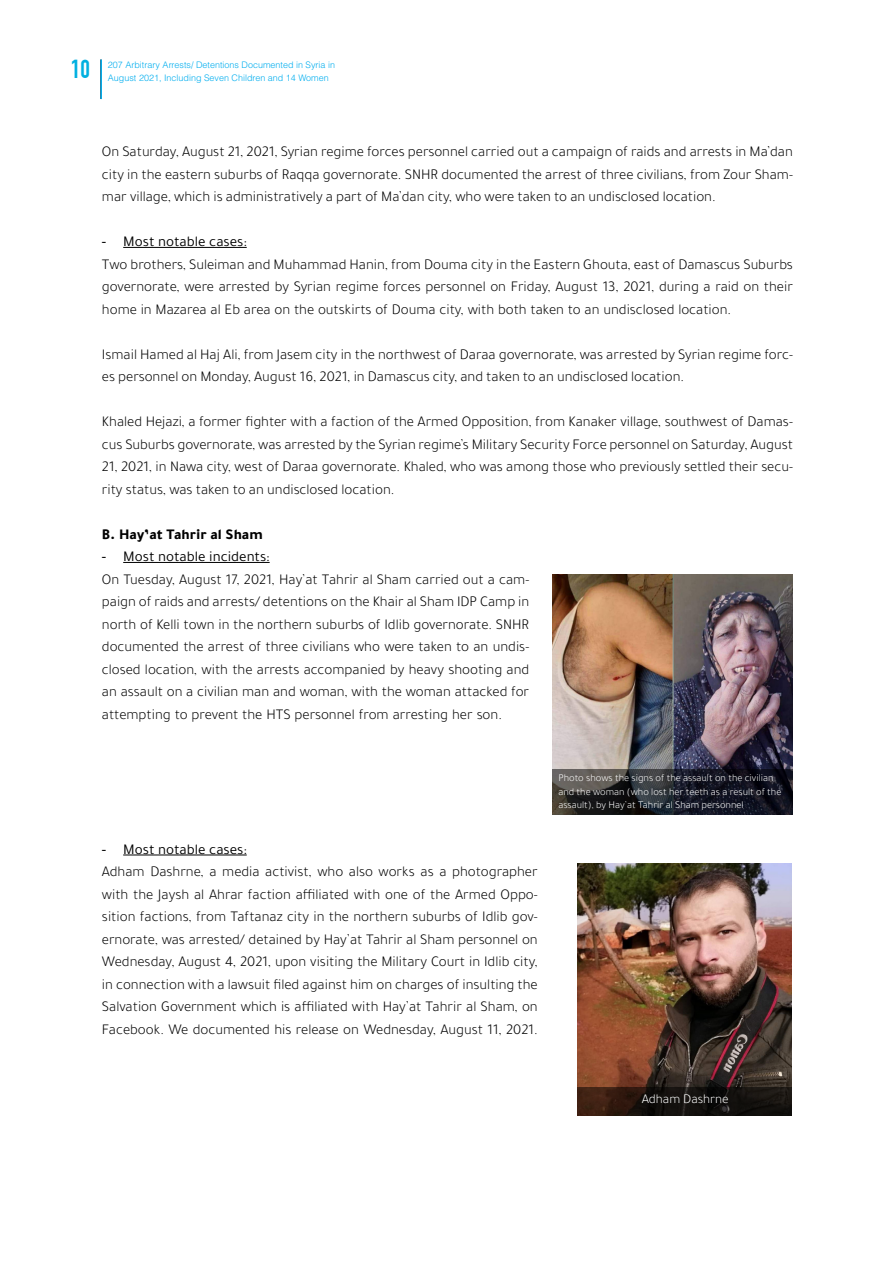
<style>
.page{position:relative;width:893px;height:1263px;background:#fff}
.page>*{position:absolute;margin:0;border:0;box-sizing:border-box;transform-origin:0 0}
.t1{font:700 25.5px "DIN Condensed";color:#00b0e0}
.t2{font:300 15px/22.5px "Tajawal";color:#000;text-align:justify}
.t3{font:15px "Tajawal";color:#000}
.t4{font:800 15px "Tajawal";color:#000}
.t5{font:500 15px "Tajawal";color:#000}
.t6{font:300 13.5px "Tajawal";color:#fff}
.t7{font:300 10.5px/13.5px "Tajawal";color:#fff}
.t8{font:300 9px "Helvetica";color:#00aeef}
</style>
<div class="page">
<hr style="left:100px;top:59px;width:2px;height:40px;background:#000;opacity:.75">
<hr style="left:100px;top:60px;width:2px;height:39px;background:#00aeef">
<hr style="left:123px;top:247px;width:124px;height:1px;background:#000">
<hr style="left:123px;top:562px;width:147px;height:1px;background:#000">
<hr style="left:123px;top:855px;width:124px;height:1px;background:#000">
<img style="left:553px;top:575px;width:240px;height:195px">
<svg style="left:553px;top:770px;width:240px;height:45px;background:#23242a"></svg>
<img style="left:577px;top:864px;width:214px;height:223px">
<svg style="left:577px;top:1087px;width:214px;height:29px;background:#1d140e"></svg>
<h1 class="t1" style="left:71px;top:54px;width:20px">10</h1>
<p class="t8" style="left:108px;top:59px;width:229px">207 Arbitrary Arrests/ Detentions Documented in Syria in</p>
<p class="t8" style="left:108px;top:72px;width:222px">August 2021, Including Seven Children and 14 Women</p>
<p class="t2" style="left:102px;top:141px;width:692px">On Saturday, August 21, 2021, Syrian regime forces personnel carried out a campaign of raids and arrests in Ma’dan</p>
<p class="t2" style="left:102px;top:186px;width:615px">mar village, which is administratively a part of Ma’dan city, who were taken to an undisclosed location.</p>
<p class="t2" style="left:102px;top:163px;width:692px">city in the eastern suburbs of Raqqa governorate. SNHR documented the arrest of three civilians, from Zour Sham-</p>
<p class="t3" style="left:123px;top:231px;width:125px">Most notable cases:</p>
<p class="t5" style="left:102px;top:231px;width:6px">-</p>
<p class="t2" style="left:102px;top:253px;width:693px">Two brothers, Suleiman and Muhammad Hanin, from Douma city in the Eastern Ghouta, east of Damascus Suburbs governorate, were arrested by Syrian regime forces personnel on Friday, August 13, 2021, during a raid on their home in Mazarea al Eb area on the outskirts of Douma city, with both taken to an undisclosed location.</p>
<p class="t2" style="left:102px;top:343px;width:692px">Ismail Hamed al Haj Ali, from Jasem city in the northwest of Daraa governorate, was arrested by Syrian regime forc-</p>
<p class="t2" style="left:102px;top:366px;width:584px">es personnel on Monday, August 16, 2021, in Damascus city, and taken to an undisclosed location.</p>
<p class="t2" style="left:102px;top:411px;width:692px">Khaled Hejazi a, former fighter with a faction of the Armed Opposition, from Kanaker village, southwest of Damas-</p>
<p class="t2" style="left:102px;top:433px;width:692px">cus Suburbs governorate, was arrested by the Syrian regimes’ Military Security Force personnel on Saturday, August</p>
<p class="t2" style="left:102px;top:456px;width:692px">21, 2021, in Nawa city, west of Daraa governorate. Khaled, who was among those who previously settled their secu-</p>
<p class="t2" style="left:102px;top:478px;width:294px">rity status, was taken to an undisclosed location.</p>
<p class="t4" style="left:102px;top:522px;width:162px">.B Hay’at Tahrir al Sham</p>
<p class="t3" style="left:123px;top:546px;width:148px">Most notable incidents:</p>
<p class="t5" style="left:102px;top:546px;width:6px">-</p>
<p class="t2" style="left:102px;top:591px;width:429px">paign of raids and arrests/ detentions on the Khair al Sham IDP Camp in</p>
<p class="t2" style="left:102px;top:568px;width:429px">On Tuesday, August 17, 2021, Hay’at Tahrir al Sham carried out a cam-</p>
<p class="t2" style="left:102px;top:613px;width:429px">north of Kelli town in the northern suburbs of Idlib governorate. SNHR</p>
<p class="t2" style="left:102px;top:658px;width:429px">closed location, with the arrests accompanied by heavy shooting and</p>
<p class="t2" style="left:102px;top:636px;width:429px">documented the arrest of three civilians who were taken to an undis-</p>
<p class="t2" style="left:102px;top:681px;width:429px">an assault on a civilian man and woman, with the woman attacked for attempting to prevent the HTS personnel from arresting her son.</p>
<p class="t3" style="left:123px;top:839px;width:125px">Most notable cases:</p>
<p class="t5" style="left:102px;top:839px;width:6px">-</p>
<p class="t2" style="left:102px;top:861px;width:437px">Adham Dashrne a, media activist, who also works as a photographer</p>
<p class="t2" style="left:102px;top:883px;width:437px">with the Jaysh al Ahrar faction affiliated with one of the Armed Oppo-</p>
<p class="t2" style="left:102px;top:906px;width:437px">sition factions, from Taftanaz city in the northern suburbs of Idlib gov-</p>
<p class="t2" style="left:102px;top:928px;width:437px">ernorate, was arrested/ detained by Hay’at Tahrir al Sham personnel on</p>
<p class="t2" style="left:102px;top:951px;width:437px">Wednesday, August 4, 2021, upon visiting the Military Court in Idlib city, in connection with a lawsuit filed against him on charges of insulting the Salvation Government which is affiliated with Hay’at Tahrir al Sham, on Facebook. We documented his release on Wednesday, August 11, 2021.</p>
<p class="t7" style="left:558px;top:771px;width:225px">Photo shows the signs of the assault on the civilian and the woman (who lost her teeth as a result of the assault ,) by Hay’at Tahrir al Sham personnel</p>
<p class="t6" style="left:642px;top:1090px;width:88px">Adham Dashrne</p>
</div>
